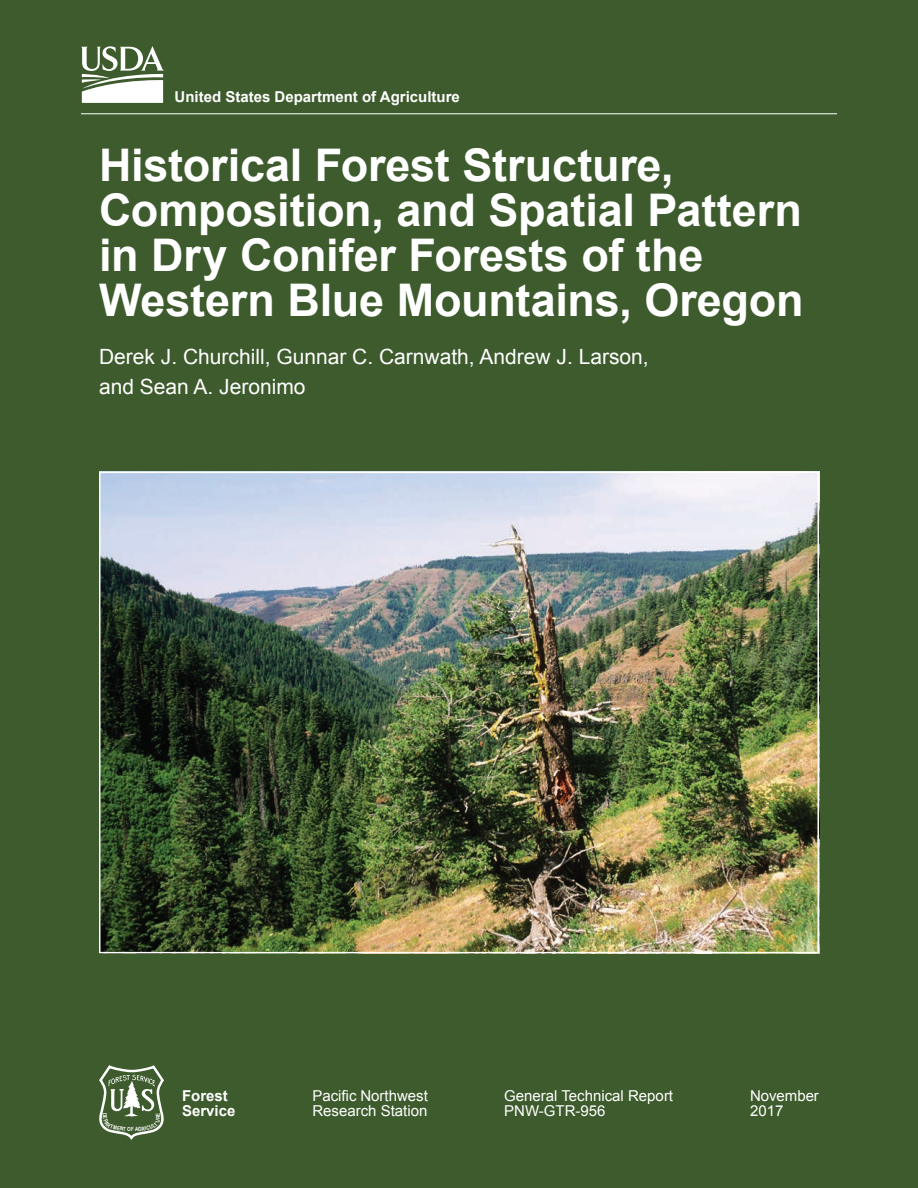
<style>
.page{position:relative;width:918px;height:1188px;background:#3d5b2c}
.page>*{position:absolute;margin:0;border:0;box-sizing:border-box;transform-origin:0 0}
.Cover_title{font:700 45px/45px "Arial";letter-spacing:-.005em;color:#fff}
.Cover_author{font:21px/30px "Arial";color:#fff}
.t1{font:15px/15px "Arial";color:#fff}
.t2{font:700 15px "Arial";color:#fff}
</style>
<div class="page">
<svg style="left:81px;top:46px;width:83px;height:57px"></svg>
<hr style="left:81px;top:113px;width:756px;height:1px;background:#fff">
<img style="left:102px;top:475px;width:714px;height:475px">
<div style="left:99px;top:472px;width:720px;height:481px;border:2px solid #fff"></div>
<svg style="left:99px;top:1065px;width:65px;height:75px"></svg>
<p class="t2" style="left:175px;top:87px;width:287px">United States Department of Agriculture</p>
<h1 class="Cover_title" style="left:99px;top:144px;width:706px">Historical Forest Structure,<br>Composition, and Spatial Pattern in Dry Conifer Forests of the<br>Western Blue Mountains, Oregon</h1>
<p class="Cover_author" style="left:99px;top:342px;width:551px">Derek J. Churchill, Gunnar C. Carnwath, Andrew J. Larson, and Sean A. Jeronimo</p>
<p class="t2" style="left:182px;top:1086px;width:47px">Forest</p>
<p class="t2" style="left:182px;top:1101px;width:55px">Service</p>
<p class="t1" style="left:312px;top:1088px;width:117px">Pacific Northwest<br>Research Station</p>
<p class="t1" style="left:504px;top:1088px;width:170px">General Technical Report<br>PNW-GTR-956</p>
<p class="t1" style="left:750px;top:1088px;width:70px">November<br>2017</p>
</div>
